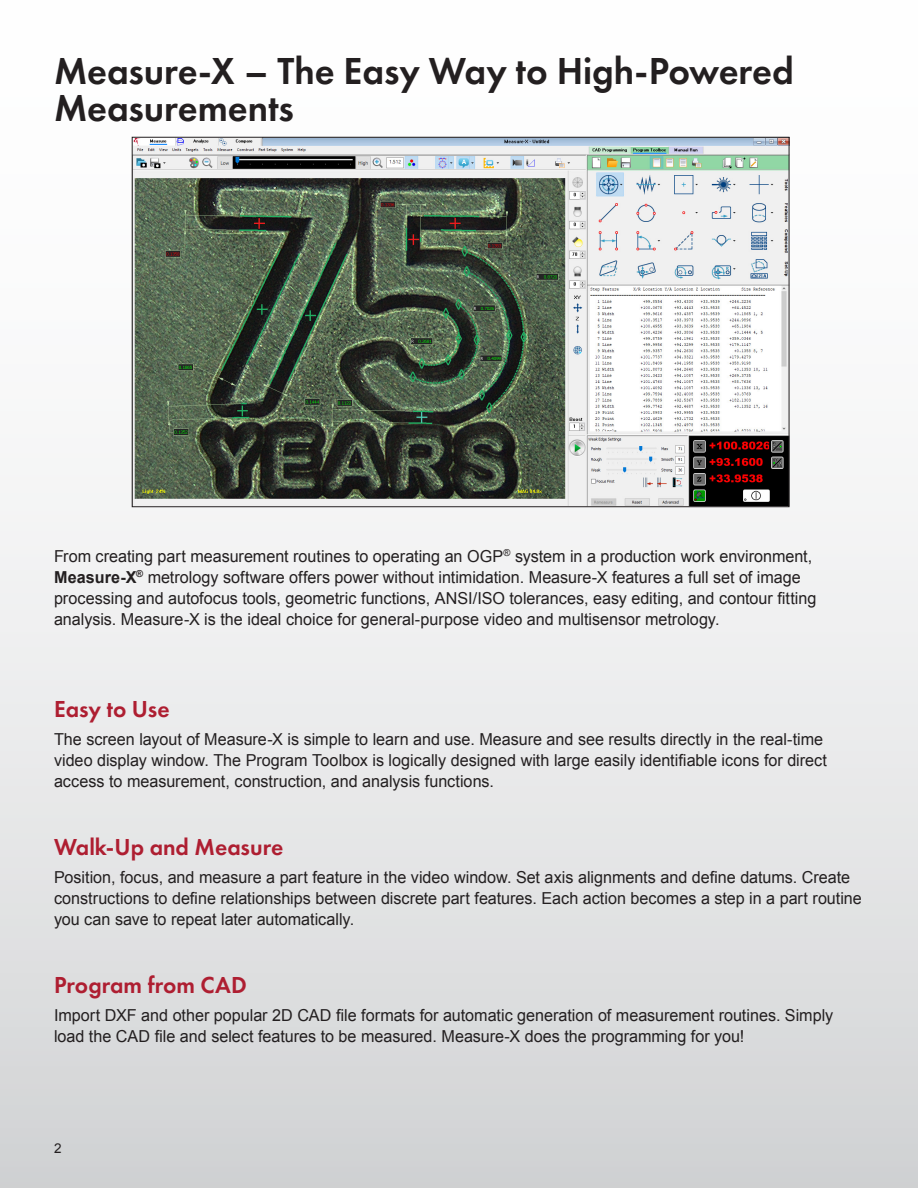
<style>
.page{position:relative;width:918px;height:1188px;background:#fff}
.page>*{position:absolute;margin:0;border:0;box-sizing:border-box;transform-origin:0 0}
.t1{font:600 39px/37.5px "Futura PT";color:#231f20}
.t2{font:600 24px "Futura PT";color:#ae1e31}
.t3{font:16.5px/21px "Arial";color:#231f20}
.t4{font:13.5px "Arial";color:#231f20}
.s1{font-weight:700}
</style>
<div class="page">
<div style="left:0;top:0;width:918px;height:1188px;background:linear-gradient(to bottom,#fff,#d6d7d9)"></div>
<img style="left:134px;top:139px;width:653px;height:366px">
<h1 class="t1" style="left:54px;top:52px;width:741px">Measure-X – The Easy Way to High-Powered<br>Measurements</h1>
<p class="t3" style="left:54px;top:545px;width:764px">From creating part measurement routines to operating an OGP<sup>®</sup> system in a production work environment, <span class="s1">Measure-X</span><sup>®</sup> metrology software offers power without intimidation. Measure-X features a full set of image processing and autofocus tools, geometric functions, ANSI/ISO tolerances, easy editing, and contour fitting analysis. Measure-X is the ideal choice for general-purpose video and multisensor metrology.</p>
<h2 class="t2" style="left:54px;top:694px;width:117px">Easy to Use</h2>
<p class="t3" style="left:54px;top:728px;width:774px">The screen layout of Measure-X is simple to learn and use. Measure and see results directly in the real-time video display window. The Program Toolbox is logically designed with large easily identifiable icons for direct access to measurement, construction, and analysis functions.</p>
<h2 class="t2" style="left:54px;top:832px;width:231px">Walk-Up and Measure</h2>
<p class="t3" style="left:54px;top:866px;width:809px">Position, focus, and measure a part feature in the video window. Set axis alignments and define datums. Create constructions to define relationships between discrete part features. Each action becomes a step in a part routine you can save to repeat later automatically.</p>
<h2 class="t2" style="left:54px;top:970px;width:194px">Program from CAD</h2>
<p class="t3" style="left:54px;top:1004px;width:781px">Import DXF and other popular 2D CAD file formats for automatic generation of measurement routines. Simply load the CAD file and select features to be measured. Measure-X does the programming for you!</p>
<p class="t4" style="left:54px;top:1139px;width:9px">2</p>
</div>
